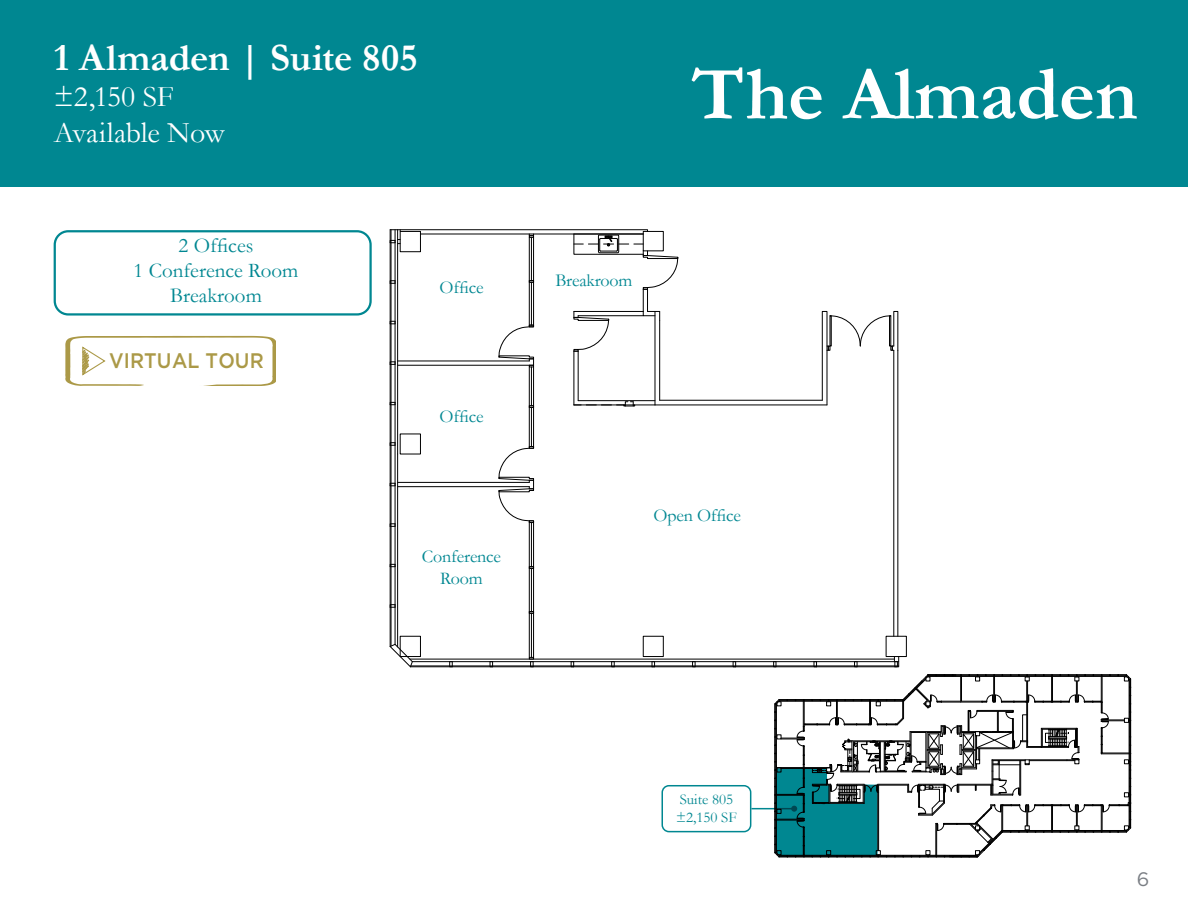
<style>
.page{position:relative;width:1188px;height:918px;background:#fff}
.page>*{position:absolute;margin:0;border:0;box-sizing:border-box;transform-origin:0 0}
.t1{font:700 77.25px "Garamond";color:#fff}
.t2{font:700 39px "Garamond";letter-spacing:-.005em;color:#fff}
.t3{font:30px/36px "Garamond";letter-spacing:-.01em;color:#fff}
.t4{font:21px/25.2px "Garamond";color:#008792;text-align:center}
.t5{font:500 21px "Gotham";color:#ab9947;scale:.92 1}
.t6{font:19.5px "Gotham";color:#7a7e84}
.t7{font:18px/21.6px "Garamond";letter-spacing:-.01em;color:#008792;text-align:center}
.t8{font:15px/18px "Garamond";color:#008791}
</style>
<div class="page">
<div style="left:886px;top:636px;width:21px;height:21px;border:1px solid #010101"></div>
<svg style="left:854px;top:662px;width:4px;height:4px"></svg>
<svg style="left:813px;top:662px;width:4px;height:4px"></svg>
<svg style="left:773px;top:662px;width:4px;height:4px"></svg>
<svg style="left:692px;top:662px;width:4px;height:4px"></svg>
<svg style="left:611px;top:662px;width:4px;height:4px"></svg>
<div style="left:643px;top:636px;width:21px;height:21px;border:1px solid #010101"></div>
<svg style="left:392px;top:442px;width:3px;height:4px"></svg>
<svg style="left:392px;top:523px;width:3px;height:4px"></svg>
<svg style="left:489px;top:662px;width:4px;height:4px"></svg>
<svg style="left:449px;top:662px;width:4px;height:4px"></svg>
<svg style="left:392px;top:604px;width:3px;height:4px"></svg>
<div style="left:400px;top:636px;width:21px;height:21px;border:1px solid #010101"></div>
<svg style="left:389px;top:644px;width:24px;height:23px"></svg>
<hr style="left:391px;top:230px;width:1px;height:416px;background:#010101">
<hr style="left:390px;top:230px;width:1px;height:417px;background:#010101">
<hr style="left:395px;top:230px;width:1px;height:414px;background:#010101">
<hr style="left:411px;top:666px;width:488px;height:1px;background:#010101">
<hr style="left:410px;top:667px;width:489px;height:1px;background:#010101">
<hr style="left:412px;top:661px;width:487px;height:1px;background:#010101">
<hr style="left:397px;top:230px;width:1px;height:224px;background:#010101">
<hr style="left:410px;top:659px;width:484px;height:1px;background:#010101">
<hr style="left:397px;top:454px;width:1px;height:193px;background:#010101">
<hr style="left:655px;top:405px;width:172px;height:1px;background:#010101">
<hr style="left:660px;top:400px;width:162px;height:1px;background:#010101">
<hr style="left:655px;top:311px;width:1px;height:94px;background:#010101">
<hr style="left:659px;top:320px;width:1px;height:80px;background:#010101">
<hr style="left:898px;top:350px;width:1px;height:286px;background:#010101">
<hr style="left:398px;top:482px;width:131px;height:1px;background:#010101">
<hr style="left:398px;top:486px;width:131px;height:1px;background:#010101">
<hr style="left:574px;top:351px;width:1px;height:54px;background:#010101">
<hr style="left:578px;top:351px;width:1px;height:50px;background:#010101">
<hr style="left:574px;top:405px;width:81px;height:1px;background:#010101">
<hr style="left:578px;top:400px;width:77px;height:1px;background:#010101">
<hr style="left:894px;top:350px;width:1px;height:286px;background:#010101">
<svg style="left:894px;top:657px;width:5px;height:10px"></svg>
<hr style="left:533px;top:367px;width:1px;height:39px;background:#010101">
<hr style="left:531px;top:367px;width:1px;height:39px;background:#010101">
<hr style="left:529px;top:367px;width:1px;height:39px;background:#010101">
<hr style="left:533px;top:407px;width:1px;height:40px;background:#010101">
<hr style="left:531px;top:407px;width:1px;height:40px;background:#010101">
<hr style="left:529px;top:407px;width:1px;height:40px;background:#010101">
<hr style="left:533px;top:523px;width:1px;height:44px;background:#010101">
<hr style="left:531px;top:523px;width:1px;height:44px;background:#010101">
<hr style="left:529px;top:523px;width:1px;height:44px;background:#010101">
<hr style="left:533px;top:568px;width:1px;height:44px;background:#010101">
<hr style="left:531px;top:568px;width:1px;height:44px;background:#010101">
<hr style="left:529px;top:568px;width:1px;height:44px;background:#010101">
<svg style="left:529px;top:657px;width:5px;height:10px"></svg>
<hr style="left:533px;top:613px;width:1px;height:44px;background:#010101">
<hr style="left:531px;top:613px;width:1px;height:44px;background:#010101">
<hr style="left:529px;top:613px;width:1px;height:44px;background:#010101">
<svg style="left:498px;top:446px;width:36px;height:77px"></svg>
<svg style="left:574px;top:405px;width:37px;height:1px"></svg>
<svg style="left:617px;top:401px;width:18px;height:6px"></svg>
<svg style="left:822px;top:311px;width:76px;height:94px"></svg>
<svg style="left:390px;top:229px;width:288px;height:138px"></svg>
<div style="left:0;top:0;width:1188px;height:187px;background:#008791"></div>
<div style="left:54px;top:230px;width:318px;height:86px;border:2px solid #008791;border-radius:14px"></div>
<hr style="left:751px;top:808px;width:43px;height:1px;background:#008791">
<div style="left:662px;top:785px;width:89px;height:47px;border:2px solid #008791;border-radius:7px"></div>
<svg style="left:775px;top:675px;width:356px;height:183px"></svg>
<svg style="left:65px;top:336px;width:211px;height:50px"></svg>
<h2 class="t2" style="left:54px;top:31px;width:365px">1 Almaden | Suite 805</h2>
<h3 class="t3" style="left:54px;top:78px;width:172px">±2,150 SF<br>Available Now</h3>
<p class="t4" style="left:134px;top:232px;width:166px">2 Offices<br>1 Conference Room<br>Breakroom</p>
<p class="t5" style="left:109px;top:347px;width:169px">VIRTUAL TOUR</p>
<p class="t7" style="left:440px;top:276px;width:45px">Office</p>
<p class="t7" style="left:440px;top:405px;width:45px">Office</p>
<p class="t7" style="left:422px;top:546px;width:81px">Conference<br>Room</p>
<h1 class="t1" style="left:692px;top:42px;width:448px">The Almaden</h1>
<p class="t7" style="left:555px;top:269px;width:79px">Breakroom</p>
<p class="t7" style="left:654px;top:504px;width:89px">Open Office</p>
<p class="t8" style="left:676px;top:790px;width:62px">Suite 805 ±2,150 SF</p>
<p class="t6" style="left:1137px;top:866px;width:14px">6</p>
</div>
